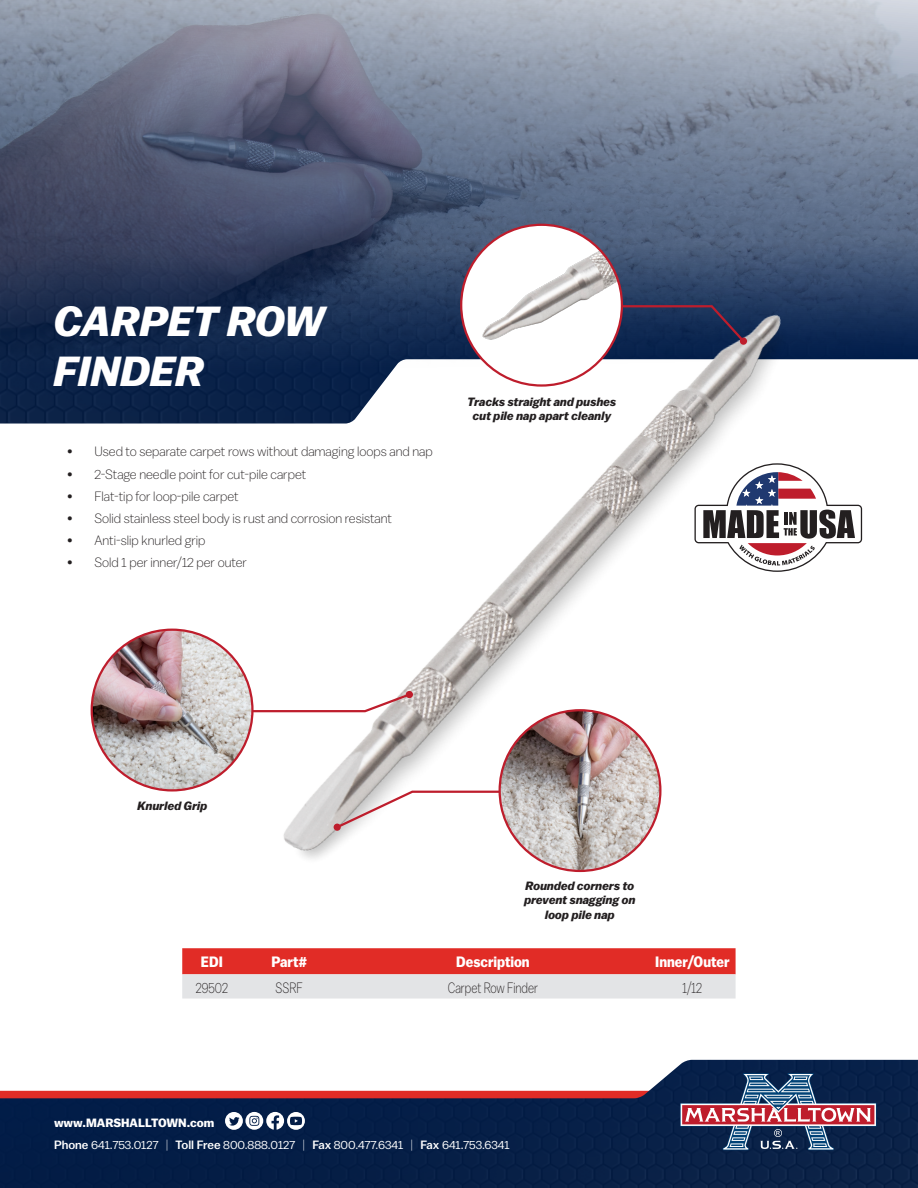
<style>
.page{position:relative;width:918px;height:1188px;background:#fff}
.page>*{position:absolute;margin:0;border:0;box-sizing:border-box;transform-origin:0 0}
.t1{font:italic 700 42px "Balto";color:#fff}
.Marshalltown_Table_H{font:700 15px "Balto";color:#fff;scale:.9 1}
.Table_info{font:300 15px "Balto";color:#231f20;scale:.8 1}
.t2{font:300 13.5px "Balto";color:#231f20}
.t3{font:italic 700 12px/14.4px "Balto";color:#231f20;text-align:center}
.t4{font:12px "Balto";color:#fff}
.t5{font:700 12px "Balto";color:#fff}
.s1{font-weight:500}
.s2{font-weight:300}
</style>
<div class="page">
<img style="left:0;top:1060px;width:918px;height:128px">
<img style="left:0;top:0;width:918px;height:409px">
<svg style="left:0;top:1073px;width:918px;height:77px"></svg>
<img style="left:81px;top:256px;width:837px;height:617px">
<svg style="left:613px;top:304px;width:134px;height:40px;background:#1f2c52"></svg>
<div style="left:740px;top:338px;width:7px;height:7px;background:#be1d2c;border-radius:50%"></div>
<svg style="left:694px;top:463px;width:168px;height:109px"></svg>
<img style="left:461px;top:225px;width:161px;height:161px;border-radius:80px">
<svg style="left:334px;top:789px;width:176px;height:41px"></svg>
<div style="left:334px;top:824px;width:7px;height:7px;background:#be1d2c;border-radius:50%"></div>
<img style="left:500px;top:710px;width:160px;height:161px;border-radius:80px">
<svg style="left:250px;top:692px;width:162px;height:21px"></svg>
<div style="left:406px;top:691px;width:7px;height:7px;background:#be1d2c;border-radius:50%"></div>
<img style="left:92px;top:630px;width:160px;height:160px;border-radius:80px">
<svg style="left:182px;top:948px;width:554px;height:51px;background:#e28785"></svg>
<p class="t1" style="left:54px;top:296px;width:273px">CARPET ROW</p>
<p class="t1" style="left:54px;top:346px;width:152px">FINDER</p>
<p class="t2" style="left:68px;top:444px;width:367px">• Used to separate carpet rows without damaging loops and nap</p>
<p class="t2" style="left:68px;top:466px;width:240px">• 2-Stage needle point for cut-pile carpet</p>
<p class="t2" style="left:68px;top:488px;width:173px">• Flat-tip for loop-pile carpet</p>
<p class="t2" style="left:68px;top:511px;width:326px">• Solid stainless steel body is rust and corrosion resistant</p>
<p class="t2" style="left:68px;top:533px;width:140px">• Anti-slip knurled grip</p>
<p class="t2" style="left:68px;top:555px;width:181px">• Sold 1 per inner/12 per outer</p>
<p class="t3" style="left:468px;top:394px;width:150px">Tracks straight and pushes cut pile nap apart cleanly</p>
<p class="t3" style="left:138px;top:799px;width:71px">Knurled Grip</p>
<p class="t3" style="left:526px;top:878px;width:110px">Rounded corners to</p>
<p class="t3" style="left:524px;top:893px;width:113px">prevent snagging on loop pile nap</p>
<p class="Marshalltown_Table_H" style="left:201px;top:953px;width:26px">EDI</p>
<p class="Marshalltown_Table_H" style="left:272px;top:953px;width:41px">Part#</p>
<p class="Marshalltown_Table_H" style="left:456px;top:953px;width:83px">Description</p>
<p class="Marshalltown_Table_H" style="left:655px;top:953px;width:84px">Inner/Outer</p>
<p class="Table_info" style="left:196px;top:979px;width:42px">29502</p>
<p class="Table_info" style="left:276px;top:979px;width:35px">SSRF</p>
<p class="Table_info" style="left:448px;top:979px;width:114px">Carpet Row Finder</p>
<p class="Table_info" style="left:682px;top:979px;width:26px">1/12</p>
<p class="t5" style="left:54px;top:1115px;width:162px">www.MARSHALLTOWN.com</p>
<p class="t4" style="left:54px;top:1138px;width:457px"><span class="s1">Phone</span> 641.753.0127 <span class="s2">|</span> <span class="s1">Toll Free</span> 800.888.0127 <span class="s2">|</span> <span class="s1">Fax</span> 800.477.6341 <span class="s2">|</span> <span class="s1">Fax</span> 641.753.6341</p>
</div>
